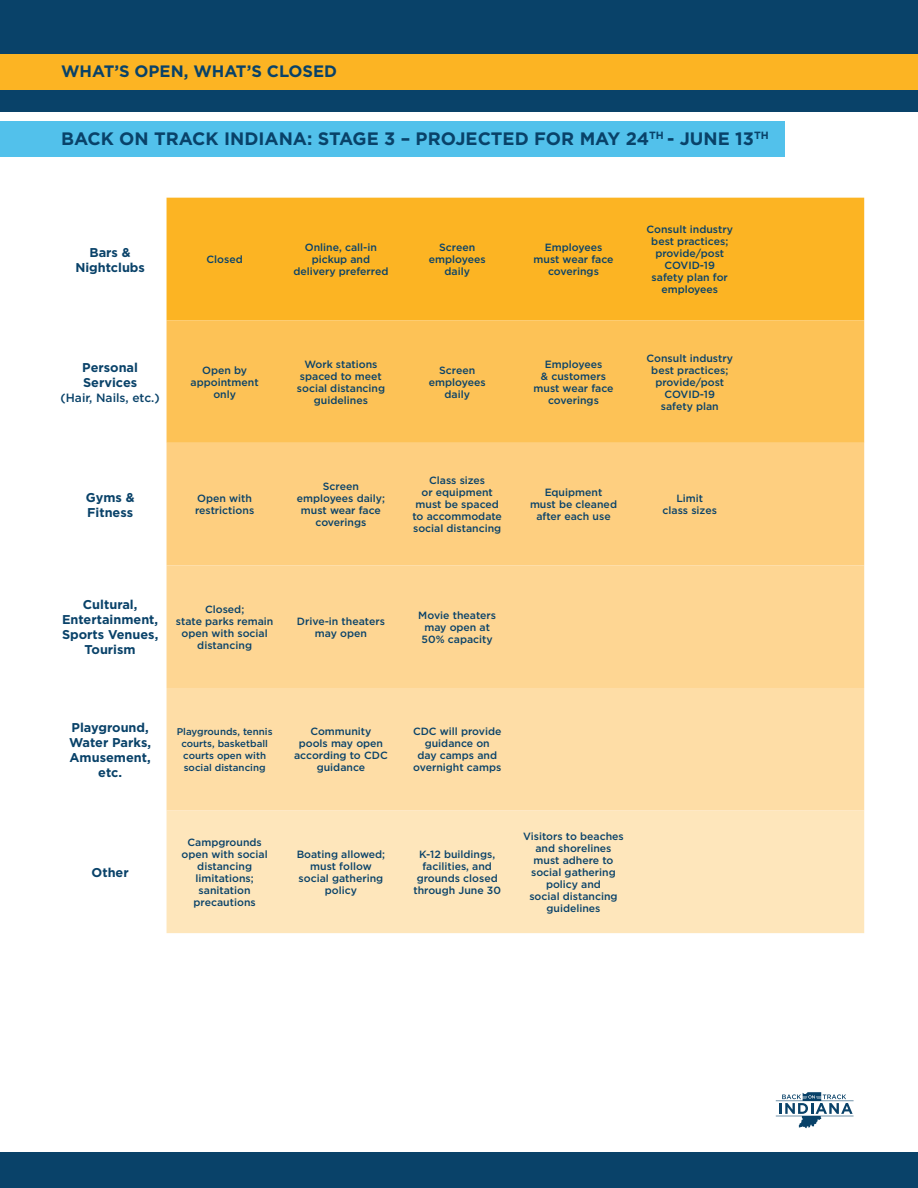
<style>
.page{position:relative;width:918px;height:1188px;background:#fff}
.page>*{position:absolute;margin:0;border:0;box-sizing:border-box;transform-origin:0 0}
.t1{font:700 18px "Gotham";color:#094269}
.t2{font:700 16.5px "Gotham";color:#094269}
.t3{font:700 12.75px/15px "Gotham";color:#094269;text-align:center}
.t4{font:500 12px "Gotham";color:#094269}
.t5{font:500 10.5px/12px "Gotham";color:#094269;text-align:center}
.t6{font:500 9.75px/12px "Gotham";color:#094269;text-align:center}
</style>
<div class="page">
<div style="left:0;top:1152px;width:918px;height:36px;background:#094269"></div>
<svg style="left:776px;top:1092px;width:78px;height:36px"></svg>
<div style="left:0;top:0;width:918px;height:111px;background:#094269"></div>
<div style="left:0;top:54px;width:918px;height:36px;background:#fcb423"></div>
<div style="left:167px;top:198px;width:697px;height:122px;background:#fcb423"></div>
<div style="left:167px;top:320px;width:697px;height:123px;background:#fdc256"></div>
<div style="left:167px;top:443px;width:697px;height:122px;background:#fecf80"></div>
<div style="left:167px;top:565px;width:697px;height:123px;background:#fed693"></div>
<div style="left:167px;top:688px;width:697px;height:123px;background:#fedda6"></div>
<div style="left:167px;top:811px;width:697px;height:122px;background:#fee6bb"></div>
<div style="left:0;top:121px;width:785px;height:36px;background:#52c1eb"></div>
<h2 class="t2" style="left:61px;top:60px;width:278px">WHAT’S OPEN, WHAT’S CLOSED</h2>
<h1 class="t1" style="left:61px;top:127px;width:709px">BACK ON TRACK INDIANA: STAGE 3 – PROJECTED FOR MAY 24<sup>TH</sup> - JUNE 13<sup>TH</sup></h1>
<p class="t3" style="left:75px;top:244px;width:71px">Bars &amp;<br>Nightclubs</p>
<p class="t5" style="left:207px;top:253px;width:38px">Closed</p>
<p class="t5" style="left:293px;top:241px;width:97px">Online, call-in pickup and delivery preferred</p>
<p class="t5" style="left:429px;top:241px;width:58px">Screen employees daily</p>
<p class="t5" style="left:534px;top:241px;width:82px">Employees must wear face coverings</p>
<p class="t5" style="left:647px;top:223px;width:88px">Consult industry best practices; provide/post<br>COVID-19<br>safety plan for employees</p>
<p class="t3" style="left:82px;top:360px;width:57px;text-align:left">Personal<br>Services</p>
<p class="t4" style="left:61px;top:390px;width:101px">(Hair, Nails, etc.)</p>
<p class="t5" style="left:191px;top:364px;width:70px">Open by appointment only</p>
<p class="t5" style="left:297px;top:358px;width:90px">Work stations spaced to meet social distancing guidelines</p>
<p class="t5" style="left:429px;top:364px;width:58px">Screen employees daily</p>
<p class="t5" style="left:534px;top:358px;width:82px">Employees<br>&amp; customers must wear face coverings</p>
<p class="t5" style="left:647px;top:352px;width:88px">Consult industry best practices; provide/post<br>COVID-19<br>safety plan</p>
<p class="t3" style="left:86px;top:490px;width:50px;text-align:left">Gyms &amp;<br>Fitness</p>
<p class="t5" style="left:195px;top:492px;width:61px;text-align:left">Open with restrictions</p>
<p class="t5" style="left:297px;top:480px;width:90px">Screen employees daily; must wear face coverings</p>
<p class="t5" style="left:413px;top:474px;width:91px">Class sizes<br>or equipment must be spaced to accommodate social distancing</p>
<p class="t3" style="left:62px;top:597px;width:98px">Cultural,<br>Entertainment,<br>Sports Venues,<br>Tourism</p>
<p class="t5" style="left:176px;top:603px;width:99px">Closed;<br>state parks remain open with social distancing</p>
<p class="t5" style="left:297px;top:615px;width:90px">Drive-in theaters may open</p>
<p class="t5" style="left:418px;top:609px;width:79px">Movie theaters may open at<br>50% capacity</p>
<p class="t5" style="left:530px;top:486px;width:89px">Equipment<br>must be cleaned after each use</p>
<p class="t5" style="left:663px;top:492px;width:56px">Limit class sizes</p>
<p class="t3" style="left:69px;top:720px;width:83px">Playground,<br>Water Parks,<br>Amusement, etc.</p>
<p class="t6" style="left:177px;top:726px;width:97px">Playgrounds, tennis courts, basketball courts open with social distancing</p>
<p class="t5" style="left:294px;top:726px;width:95px">Community<br>pools may open according to CDC guidance</p>
<p class="t5" style="left:413px;top:726px;width:90px">CDC will provide guidance on<br>day camps and overnight camps</p>
<p class="t3" style="left:92px;top:865px;width:39px">Other</p>
<p class="t5" style="left:182px;top:836px;width:88px">Campgrounds open with social distancing limitations; sanitation precautions</p>
<p class="t5" style="left:297px;top:848px;width:90px">Boating allowed; must follow social gathering policy</p>
<p class="t5" style="left:413px;top:848px;width:89px">K-12 buildings, facilities, and grounds closed through June 30</p>
<p class="t5" style="left:523px;top:830px;width:102px">Visitors to beaches and shorelines must adhere to social gathering policy and<br>social distancing guidelines</p>
</div>
